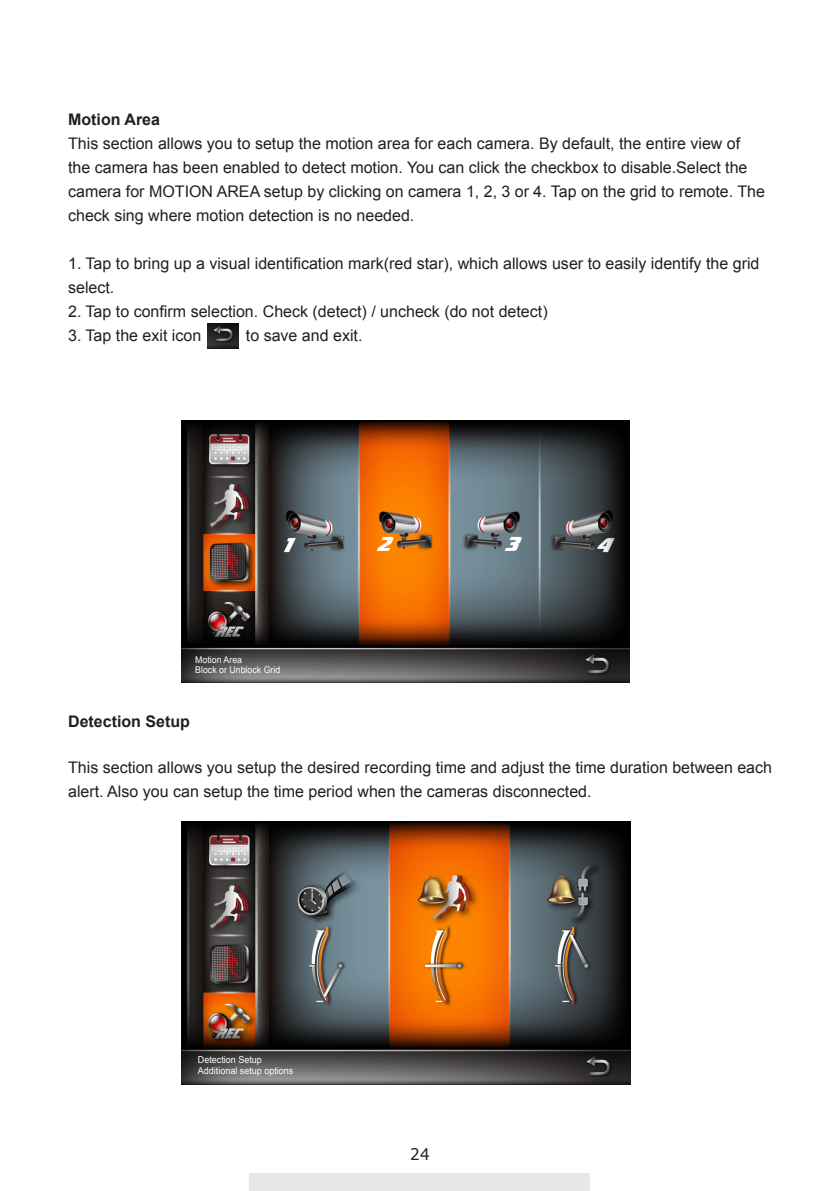
<style>
.page{position:relative;width:840px;height:1191px;background:#fff}
.page>*{position:absolute;margin:0;border:0;box-sizing:border-box;transform-origin:0 0}
.t1{font:16px/24px "Arial";color:#231f20}
.t2{font:700 16px "Arial";color:#231f20}
.t3{font:16px "Verdana";color:#231f20;scale:.95 1}
.t4{font:9.4px/10.8px "Arial";color:#fff;scale:.95 1}
.t5{font:9.2px/10.6px "Arial";color:#fff;scale:.95 1}
</style>
<div class="page">
<div style="left:249px;top:1174px;width:341px;height:17px;background:#e6e7e9"></div>
<img style="left:181px;top:420px;width:447px;height:262px">
<img style="left:207px;top:323px;width:32px;height:26px">
<img style="left:181px;top:821px;width:449px;height:263px">
<p class="t2" style="left:68px;top:109px;width:93px">Motion Area</p>
<p class="t1" style="left:68px;top:132px;width:698px">This section allows you to setup the motion area for each camera. By default, the entire view of the camera has been enabled to detect motion. You can click the checkbox to disable.Select the camera for MOTION AREA setup by clicking on camera 1, 2, 3 or 4. Tap on the grid to remote. The check sing where motion detection is no needed.</p>
<p class="t1" style="left:68px;top:252px;width:692px">1. Tap to bring up a visual identification mark(red star), which allows user to easily identify the grid select.</p>
<p class="t1" style="left:68px;top:300px;width:481px">2. Tap to confirm selection. Check (detect) / uncheck (do not detect)</p>
<p class="t1" style="left:68px;top:324px;width:135px">3. Tap the exit icon</p>
<p class="t1" style="left:246px;top:324px;width:118px">to save and exit.</p>
<p class="t5" style="left:195px;top:654px;width:91px">Motion Area<br>Block or Unblock Grid</p>
<p class="t2" style="left:68px;top:711px;width:123px">Detection Setup</p>
<p class="t1" style="left:68px;top:756px;width:705px">This section allows you setup the desired recording time and adjust the time duration between each alert. Also you can setup the time period when the cameras disconnected.</p>
<p class="t4" style="left:198px;top:1054px;width:102px">Detection Setup<br>Additional setup options</p>
<p class="t3" style="left:410px;top:1143px;width:22px">24</p>
</div>
